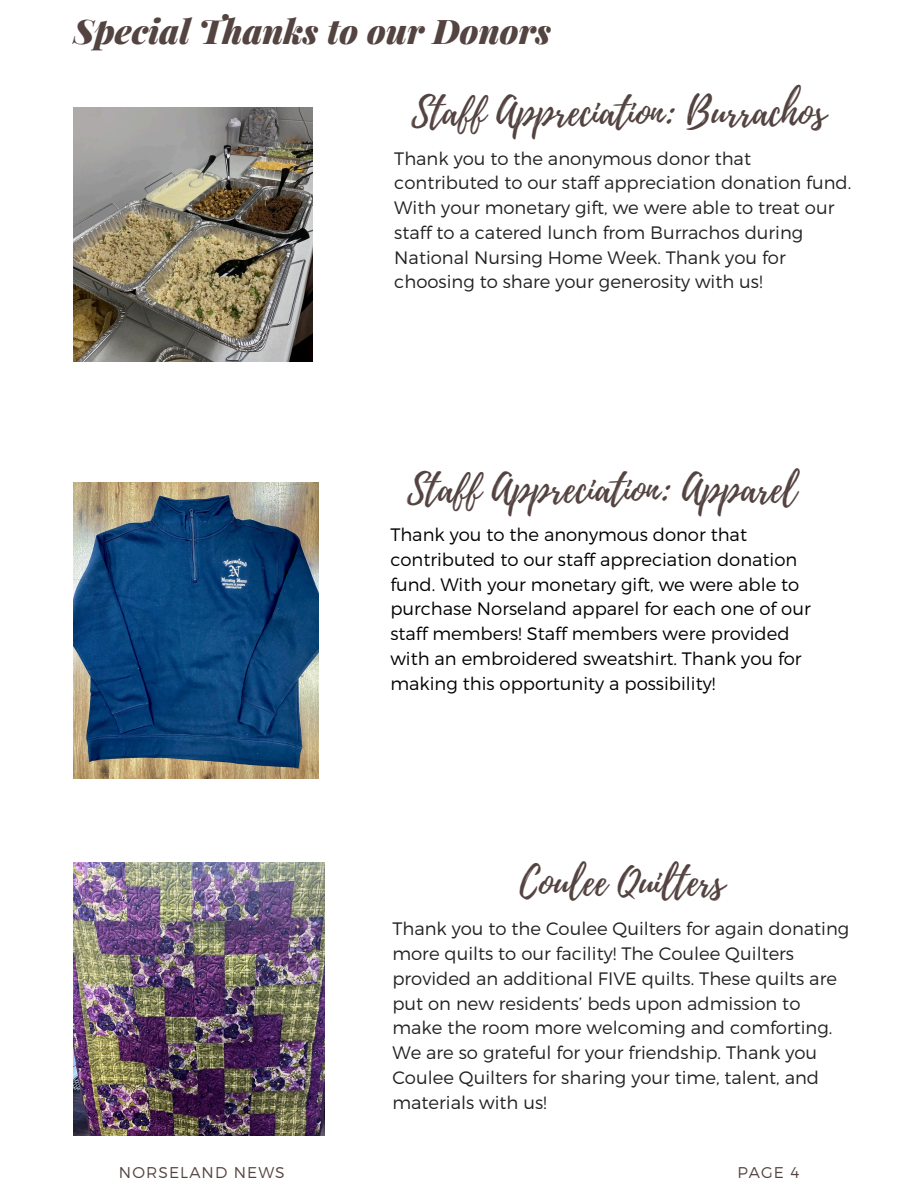
<style>
.page{position:relative;width:918px;height:1188px;background:#fff}
.page>*{position:absolute;margin:0;border:0;box-sizing:border-box;transform-origin:0 0}
.t1{font:38.55px "Playlist Script";color:#544441}
.t2{font:italic 900 34.05px "Playfair Display";color:#544441}
.t3{font:300 18px/24.8px "Montserrat";color:#222}
.t4{font:300 18px/24.8px "Montserrat";color:#000}
.t5{font:300 15.6px "Montserrat";letter-spacing:.07em;color:#544441}
</style>
<div class="page">
<img style="left:74px;top:107px;width:238px;height:255px">
<img style="left:74px;top:482px;width:245px;height:296px">
<img style="left:74px;top:863px;width:251px;height:273px">
<h1 class="t2" style="left:74px;top:7px;width:479px">Special Thanks to our Donors</h1>
<p class="t1" style="left:412px;top:84px;width:416px">Staff Appreciation: Burrachos</p>
<h3 class="t3" style="left:394px;top:145px;width:459px">Thank you to the anonymous donor that contributed to our staff appreciation donation fund.<br>With your monetary gift, we were able to treat our staff to a catered lunch from Burrachos during National Nursing Home Week. Thank you for choosing to share your generosity with us!</h3>
<h2 class="t1" style="left:407px;top:462px;width:391px">Staff Appreciation: Apparel</h2>
<h3 class="t4" style="left:390px;top:521px;width:422px">Thank you to the anonymous donor that contributed to our staff appreciation donation fund. With your monetary gift, we were able to purchase Norseland apparel for each one of our staff members! Staff members were provided with an embroidered sweatshirt. Thank you for making this opportunity a possibility!</h3>
<p class="t1" style="left:520px;top:855px;width:206px">Coulee Quilters</p>
<h1 class="t3" style="left:392px;top:916px;width:458px">Thank you to the Coulee Quilters for again donating more quilts to our facility! The Coulee Quilters provided an additional FIVE quilts. These quilts are put on new residents’ beds upon admission to make the room more welcoming and comforting.<br>We are so grateful for your friendship. Thank you Coulee Quilters for sharing your time, talent, and materials with us!</h1>
<h1 class="t5" style="left:119px;top:1162px;width:167px">NORSELAND NEWS</h1>
<p class="t5" style="left:737px;top:1163px;width:64px">PAGE 4</p>
</div>
